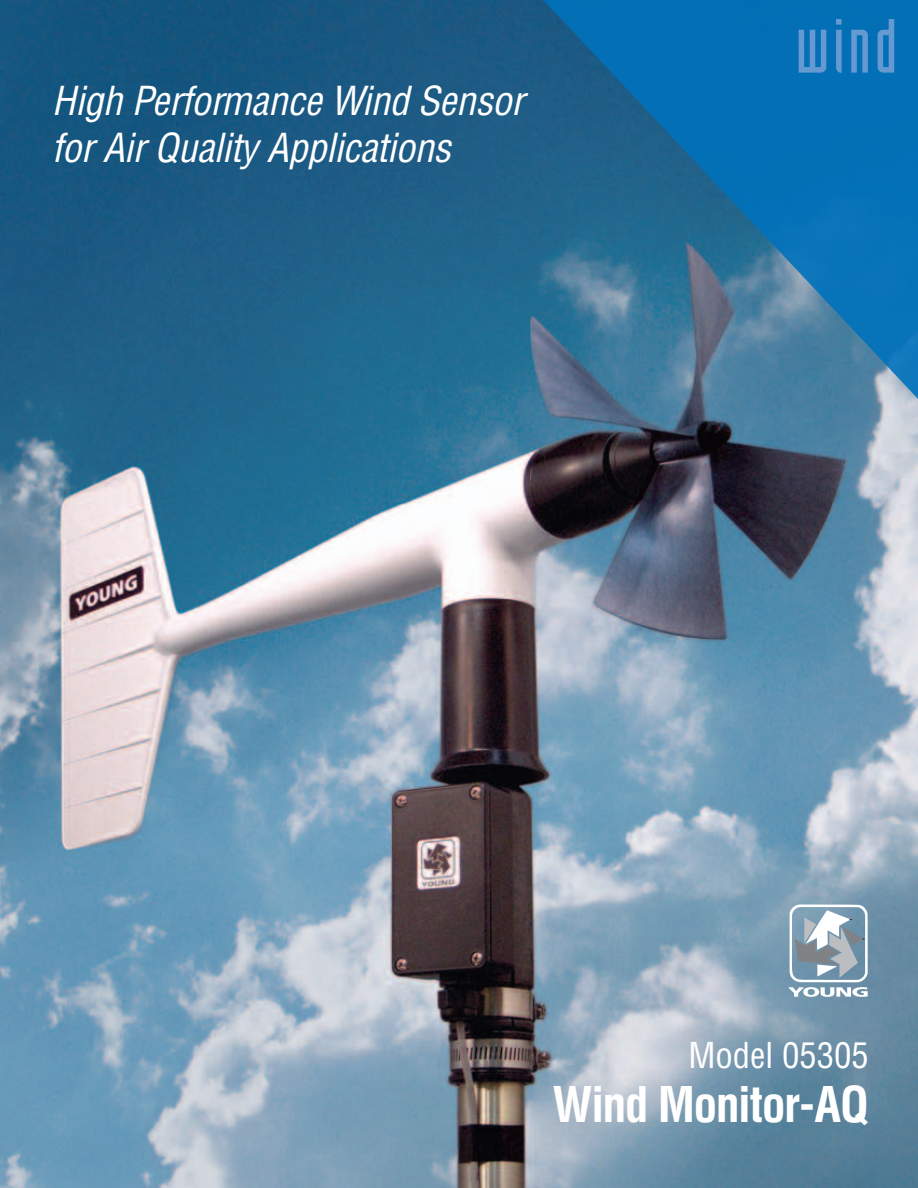
<style>
.page{position:relative;width:918px;height:1188px;background:#fff}
.page>*{position:absolute;margin:0;border:0;box-sizing:border-box;transform-origin:0 0}
.t1{font:75px "Industria Solid";color:#6599d1}
.t2{font:700 condensed 48px "Helvetica";letter-spacing:-.035em;color:#fff}
.t3{font:italic condensed 39px/47px "Helvetica";letter-spacing:-.01em;color:#fff}
.t4{font:condensed 34.8px "Helvetica";color:#fff}
</style>
<div class="page">
<img style="left:0;top:0;width:918px;height:1188px">
<svg style="left:788px;top:904px;width:80px;height:93px"></svg>
<svg style="left:531px;top:0;width:387px;height:413px;background:#2271a4"></svg>
<p class="t3" style="left:52px;top:76px;width:474px">High Performance Wind Sensor for Air Quality Applications</p>
<h1 class="t1" style="left:796px;top:5px;width:103px">wind</h1>
<p class="t4" style="left:688px;top:1034px;width:182px">Model 05305</p>
<p class="t2" style="left:552px;top:1075px;width:318px">Wind Monitor-AQ</p>
</div>
